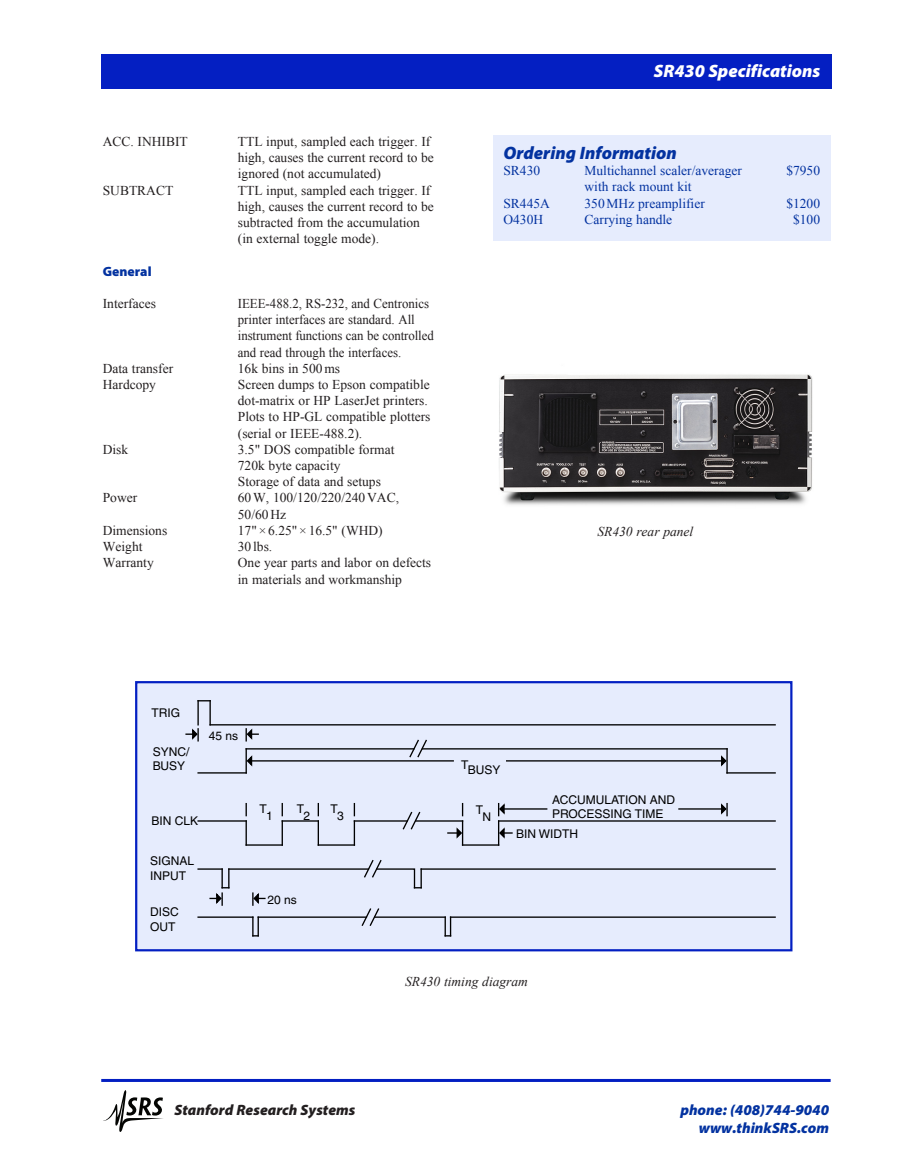
<style>
.page{position:relative;width:905px;height:1175px;background:#fff}
.page>*{position:absolute;margin:0;border:0;box-sizing:border-box;transform-origin:0 0}
.t1{font:italic 900 18px "Myriad Pro";color:#fff}
.t2{font:italic 900 18px "Myriad Pro";color:#0332a0}
.t3{font:italic 900 15px/18px "Myriad Pro";color:#0332a0;text-align:right}
.t4{font:italic 900 15px "Myriad Pro";color:#231f20}
.t5{font:13.5px/16.2px "Times New Roman";color:#231f20}
.t6{font:13.5px/16.2px "Times New Roman";color:#231f20;scale:.95 1}
.t7{font:13.5px "Times New Roman";color:#0332a0}
.t8{font:italic 13.5px "Times New Roman";color:#231f20}
.t9{font:900 13.5px "Myriad Pro";color:#0332a0}
.t10{font:12px/14.7px "Helvetica";color:#000}
</style>
<div class="page">
<svg style="left:101px;top:1078px;width:729px;height:4px"></svg>
<svg style="left:103px;top:1090px;width:60px;height:41px"></svg>
<div style="left:101px;top:54px;width:730px;height:35px;background:#041fc2"></div>
<div style="left:493px;top:135px;width:337px;height:106px;background:#e6ecfd"></div>
<div style="left:136px;top:682px;width:655px;height:268px;background:#e6ecfd"></div>
<hr style="left:197px;top:700px;width:2px;height:25px;background:#000">
<hr style="left:209px;top:700px;width:2px;height:25px;background:#000">
<hr style="left:210px;top:724px;width:565px;height:1px;background:#000">
<hr style="left:198px;top:772px;width:48px;height:1px;background:#000">
<hr style="left:245px;top:749px;width:2px;height:24px;background:#000">
<hr style="left:727px;top:772px;width:48px;height:1px;background:#000">
<hr style="left:198px;top:820px;width:48px;height:1px;background:#000">
<hr style="left:245px;top:821px;width:2px;height:24px;background:#000">
<hr style="left:246px;top:844px;width:36px;height:1px;background:#000">
<hr style="left:281px;top:821px;width:2px;height:24px;background:#000">
<hr style="left:282px;top:820px;width:36px;height:1px;background:#000">
<hr style="left:317px;top:821px;width:2px;height:24px;background:#000">
<hr style="left:318px;top:844px;width:36px;height:1px;background:#000">
<svg style="left:354px;top:821px;width:1px;height:24px"></svg>
<hr style="left:354px;top:820px;width:53px;height:1px;background:#000">
<hr style="left:416px;top:820px;width:46px;height:1px;background:#000">
<hr style="left:462px;top:844px;width:36px;height:1px;background:#000">
<hr style="left:498px;top:820px;width:277px;height:1px;background:#000">
<svg style="left:245px;top:803px;width:2px;height:12px"></svg>
<svg style="left:281px;top:803px;width:2px;height:12px"></svg>
<svg style="left:317px;top:803px;width:2px;height:12px"></svg>
<svg style="left:354px;top:803px;width:1px;height:12px"></svg>
<svg style="left:462px;top:803px;width:1px;height:12px"></svg>
<hr style="left:504px;top:808px;width:42px;height:1px;background:#000">
<hr style="left:679px;top:808px;width:42px;height:1px;background:#000">
<hr style="left:246px;top:748px;width:168px;height:1px;background:#000">
<hr style="left:422px;top:748px;width:305px;height:1px;background:#000">
<hr style="left:229px;top:868px;width:139px;height:1px;background:#000">
<hr style="left:421px;top:868px;width:354px;height:1px;background:#000">
<hr style="left:198px;top:916px;width:55px;height:1px;background:#000">
<svg style="left:252px;top:917px;width:7px;height:19px"></svg>
<hr style="left:258px;top:916px;width:108px;height:1px;background:#000">
<hr style="left:375px;top:916px;width:70px;height:1px;background:#000">
<svg style="left:444px;top:917px;width:7px;height:19px"></svg>
<hr style="left:450px;top:916px;width:325px;height:1px;background:#000">
<svg style="left:252px;top:892px;width:13px;height:13px"></svg>
<svg style="left:198px;top:868px;width:31px;height:37px"></svg>
<svg style="left:246px;top:755px;width:7px;height:13px"></svg>
<svg style="left:719px;top:749px;width:8px;height:24px"></svg>
<hr style="left:251px;top:760px;width:202px;height:1px;background:#000">
<hr style="left:506px;top:760px;width:216px;height:1px;background:#000">
<svg style="left:408px;top:739px;width:20px;height:19px"></svg>
<svg style="left:401px;top:811px;width:20px;height:19px"></svg>
<svg style="left:363px;top:860px;width:59px;height:29px"></svg>
<svg style="left:360px;top:908px;width:20px;height:18px"></svg>
<svg style="left:719px;top:803px;width:8px;height:13px"></svg>
<svg style="left:498px;top:803px;width:14px;height:42px"></svg>
<svg style="left:448px;top:821px;width:15px;height:24px"></svg>
<svg style="left:245px;top:728px;width:13px;height:13px"></svg>
<svg style="left:186px;top:728px;width:13px;height:13px"></svg>
<div style="left:135px;top:681px;width:657px;height:270px;border:2px solid #031fc2"></div>
<img style="left:499px;top:374px;width:314px;height:131px">
<p class="t5" style="left:103px;top:133px;width:87px">ACC. INHIBIT</p>
<p class="t5" style="left:238px;top:133px;width:197px">TTL input, sampled each trigger. If high, causes the current record to be ignored (not accumulated)</p>
<p class="t5" style="left:103px;top:182px;width:72px">SUBTRACT</p>
<p class="t5" style="left:238px;top:182px;width:197px">TTL input, sampled each trigger. If high, causes the current record to be subtracted from the accumulation (in external toggle mode).</p>
<p class="t9" style="left:103px;top:263px;width:50px">General</p>
<p class="t5" style="left:103px;top:295px;width:55px">Interfaces</p>
<p class="t6" style="left:238px;top:295px;width:208px">IEEE-488.2, RS-232, and Centronics printer interfaces are standard. All instrument functions can be controlled and read through the interfaces.</p>
<p class="t5" style="left:103px;top:360px;width:72px">Data transfer</p>
<p class="t5" style="left:238px;top:360px;width:104px">16k bins in 500ms</p>
<p class="t5" style="left:103px;top:376px;width:55px">Hardcopy</p>
<p class="t5" style="left:238px;top:376px;width:194px">Screen dumps to Epson compatible dot-matrix or HP LaserJet printers.<br>Plots to HP-GL compatible plotters (serial or IEEE-488.2).</p>
<p class="t5" style="left:103px;top:441px;width:27px">Disk</p>
<p class="t5" style="left:238px;top:441px;width:158px">3.5" DOS compatible format<br>720k byte capacity<br>Storage of data and setups</p>
<p class="t5" style="left:103px;top:489px;width:36px">Power</p>
<p class="t5" style="left:238px;top:489px;width:163px">60W, 100/120/220/240VAC,<br>50/60Hz</p>
<p class="t5" style="left:103px;top:522px;width:66px">Dimensions</p>
<p class="t5" style="left:238px;top:522px;width:146px">17"×6.25"×16.5" (WHD)</p>
<p class="t5" style="left:103px;top:538px;width:41px">Weight</p>
<p class="t5" style="left:238px;top:538px;width:36px">30 lbs.</p>
<p class="t5" style="left:103px;top:554px;width:52px">Warranty</p>
<p class="t5" style="left:238px;top:554px;width:195px">One year parts and labor on defects in materials and workmanship</p>
<p class="t10" style="left:151px;top:705px;width:30px">TRIG</p>
<p class="t10" style="left:209px;top:728px;width:31px">45 ns</p>
<h1 class="t1" style="left:654px;top:61px;width:168px">SR430 Specifications</h1>
<h1 class="t2" style="left:503px;top:143px;width:175px">Ordering Information</h1>
<p class="t7" style="left:503px;top:162px;width:38px">SR430</p>
<p class="t7" style="left:584px;top:162px;width:159px">Multichannel scaler/averager</p>
<p class="t7" style="left:786px;top:162px;width:35px">$7950</p>
<p class="t7" style="left:584px;top:178px;width:109px">with rack mount kit</p>
<p class="t7" style="left:503px;top:194px;width:48px">SR445A</p>
<p class="t7" style="left:584px;top:194px;width:122px">350MHz preamplifier</p>
<p class="t7" style="left:786px;top:194px;width:35px">$1200</p>
<p class="t7" style="left:503px;top:210px;width:41px">O430H</p>
<p class="t7" style="left:584px;top:210px;width:89px">Carrying handle</p>
<p class="t7" style="left:793px;top:210px;width:28px">$100</p>
<p class="t8" style="left:597px;top:522px;width:97px">SR430 rear panel</p>
<p class="t10" style="left:153px;top:744px;width:38px">SYNC/<br>BUSY</p>
<p class="t10" style="left:151px;top:813px;width:48px">BIN CLK</p>
<p class="t10" style="left:150px;top:853px;width:46px">SIGNAL<br>INPUT</p>
<p class="t10" style="left:150px;top:904px;width:30px">DISC<br>OUT</p>
<p class="t10" style="left:461px;top:762px;width:41px">TBUSY</p>
<p class="t10" style="left:482px;top:809px;width:10px">N</p>
<p class="t10" style="left:330px;top:801px;width:9px">T</p>
<p class="t10" style="left:337px;top:808px;width:8px">3</p>
<p class="t10" style="left:259px;top:801px;width:9px">T</p>
<p class="t10" style="left:476px;top:802px;width:9px">T</p>
<p class="t10" style="left:266px;top:808px;width:8px">1</p>
<p class="t10" style="left:297px;top:801px;width:9px">T</p>
<p class="t10" style="left:303px;top:808px;width:8px">2</p>
<p class="t10" style="left:552px;top:792px;width:125px">ACCUMULATION AND<br>PROCESSING TIME</p>
<p class="t10" style="left:516px;top:826px;width:64px">BIN WIDTH</p>
<p class="t10" style="left:267px;top:892px;width:31px">20 ns</p>
<p class="t8" style="left:405px;top:972px;width:124px">SR430 timing diagram</p>
<p class="t4" style="left:174px;top:1101px;width:182px">Stanford Research Systems</p>
<p class="t3" style="left:680px;top:1101px;width:150px">phone: (408)744-9040 www.thinkSRS.com</p>
</div>
